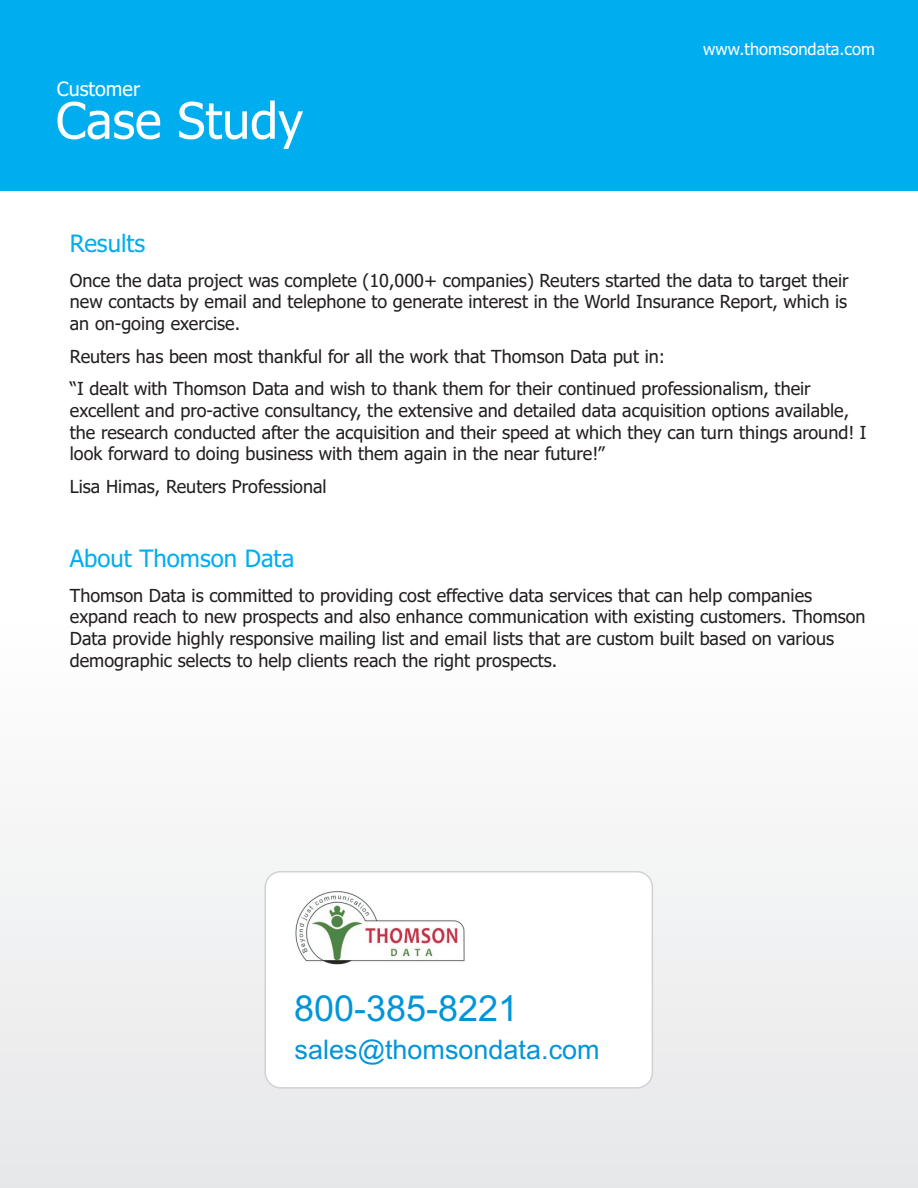
<style>
.page{position:relative;width:918px;height:1188px;background:#fff}
.page>*{position:absolute;margin:0;border:0;box-sizing:border-box;transform-origin:0 0}
.t1{font:50.4px "Tahoma";color:#fff}
.t2{font:36px "Arial";color:#0095d9}
.t3{font:27px "Arial";color:#0095d9}
.t4{font:24px "Tahoma";color:#00aeef}
.t5{font:19.8px "Tahoma";color:#fff}
.t6{font:18px/21.8px "Tahoma";color:#231f20}
.t7{font:16.5px "Tahoma";color:#fff}
</style>
<div class="page">
<div style="left:0;top:848px;width:918px;height:340px;background:#ededee"></div>
<div style="left:0;top:0;width:918px;height:191px;background:#00aeef"></div>
<div style="left:264px;top:871px;width:389px;height:218px;background:#fff;border:2px solid #d1d2d4;border-radius:16px"></div>
<img style="left:295px;top:892px;width:170px;height:73px">
<p class="t5" style="left:57px;top:81px;width:85px">Customer</p>
<h1 class="t1" style="left:56px;top:100px;width:249px">Case Study</h1>
<h3 class="t4" style="left:70px;top:234px;width:77px">Results</h3>
<p class="t7" style="left:703px;top:43px;width:173px">www.thomsondata.com</p>
<p class="t6" style="left:70px;top:271px;width:780px;text-align:justify">Once the data project was complete (10,000+ companies) Reuters started the data to target their new contacts by email and telephone to generate interest in the World Insurance Report, which is an on-going exercise.</p>
<p class="t6" style="left:70px;top:341px;width:742px;line-height:32.5px">Reuters has been most thankful for all the work that Thomson Data put in:<br>“I dealt with Thomson Data and wish to thank them for their continued professionalism, their</p>
<p class="t6" style="left:70px;top:401px;width:798px">excellent and pro-active consultancy, the extensive and detailed data acquisition options available, the research conducted after the acquisition and their speed at which they can turn things around! I look forward to doing business with them again in the near future!”</p>
<p class="t6" style="left:70px;top:477px;width:258px">Lisa Himas, Reuters Professional</p>
<h3 class="t4" style="left:70px;top:549px;width:226px">About Thomson Data</h3>
<p class="t6" style="left:70px;top:586px;width:797px">Thomson Data is committed to providing cost effective data services that can help companies expand reach to new prospects and also enhance communication with existing customers. Thomson Data provide highly responsive mailing list and email lists that are custom built based on various demographic selects to help clients reach the right prospects.</p>
<h2 class="t2" style="left:294px;top:995px;width:226px">800-385-8221</h2>
<h3 class="t3" style="left:295px;top:1039px;width:307px">sales@thomsondata.com</h3>
</div>
